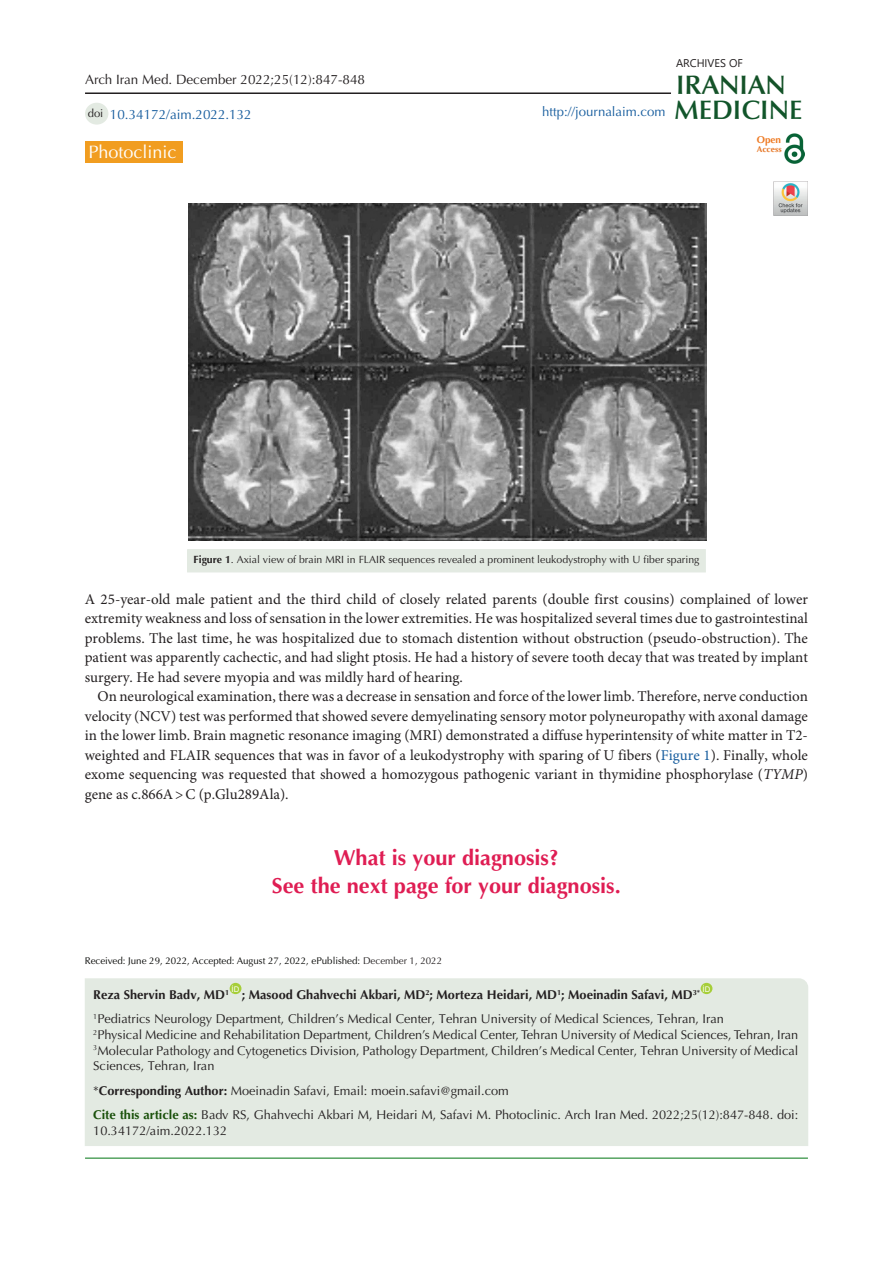
<style>
.page{position:relative;width:893px;height:1263px;background:#fff}
.page>*{position:absolute;margin:0;border:0;box-sizing:border-box;transform-origin:0 0}
.t1{font:600 26.85px "Optima LT Std";color:#11552a}
.t2{font:600 26.85px "Optima LT Std";color:#145228}
.t3{font:700 21.75px "Optima LT Std";color:#df1d53}
.t4{font:18px "Optima LT Std";color:#fff}
.t5{font:15px/19.5px "Minion Pro";color:#231f20;text-align:justify}
.t6{font:13.5px "Optima LT Std";color:#231f20}
.t7{font:13.5px "Optima LT Std";color:#175d9e}
.t8{font:13.2px "Optima LT Std";color:#175d9e}
.t9{font:12.75px/15.8px "Optima LT Std";color:#231f20}
.t10{font:700 12.75px "Optima LT Std";color:#231f20}
.t11{font:11.25px "Optima LT Std";color:#231f20}
.t12{font:11.1px "Segoe UI";color:#231f20}
.t13{font:10.5px "Optima LT Std";color:#231f20}
.t14{font:700 9.9px "Optima LT Std";color:#ee7a23}
.t15{font:9.75px "Optima LT Std";color:#040503}
.t16{font:700 8.4px "Optima LT Std";color:#e67625}
.t17{font:7.8px "Arial";color:#fff}
.s1{font-weight:700}
.s2{color:#175d9e}
.s3{font-style:italic}
.s4{color:#231f20}
.s5{font-weight:700;color:#19500a}
</style>
<div class="page">
<hr style="left:85px;top:1158px;width:723px;height:1px;background:#007513">
<div style="left:85px;top:141px;width:98px;height:22px;background:#f19d20"></div>
<div style="left:85px;top:978px;width:723px;height:168px;background:#e3eae2"></div>
<div style="left:230px;top:983px;width:11px;height:11px;background:#a6ce39;border-radius:50%"></div>
<div style="left:701px;top:983px;width:11px;height:11px;background:#a6ce39;border-radius:50%"></div>
<div style="left:85px;top:103px;width:23px;height:22px;background:#e3eae2;border-radius:50%"></div>
<hr style="left:85px;top:92px;width:586px;height:2px;background:#231f20">
<img style="left:785px;top:133px;width:19px;height:31px">
<img style="left:774px;top:182px;width:34px;height:34px">
<div style="left:188px;top:550px;width:517px;height:22px;background:#e3eae2"></div>
<div style="left:187px;top:549px;width:519px;height:23px;border:2px solid #e3eae2"></div>
<img style="left:188px;top:203px;width:519px;height:337px">
<p class="t6" style="left:85px;top:72px;width:282px">Arch Iran Med. December 2022;25(12):847-848</p>
<p class="t11" style="left:88px;top:106px;width:17px">doi</p>
<p class="t7" style="left:110px;top:106px;width:143px">10.34172/aim.2022.132</p>
<p class="t4" style="left:89px;top:141px;width:90px">Photoclinic</p>
<p class="t8" style="left:542px;top:104px;width:125px">http://journalaim.com</p>
<p class="t12" style="left:676px;top:52px;width:68px">ARCHIVES OF</p>
<p class="t2" style="left:676px;top:69px;width:111px">IRANIAN</p>
<p class="t1" style="left:674px;top:94px;width:130px">MEDICINE</p>
<p class="t14" style="left:757px;top:134px;width:26px">Open</p>
<p class="t16" style="left:757px;top:144px;width:26px">Access</p>
<p class="t13" style="left:193px;top:553px;width:507px"><span class="s1">Figure 1</span>. Axial view of brain MRI in FLAIR sequences revealed a prominent leukodystrophy with U fiber sparing</p>
<p class="t5" style="left:85px;top:590px;width:725px">A 25-year-old male patient and the third child of closely related parents (double first cousins) complained of lower extremity weakness and loss of sensation in the lower extremities. He was hospitalized several times due to gastrointestinal problems. The last time, he was hospitalized due to stomach distention without obstruction (pseudo-obstruction). The patient was apparently cachectic, and had slight ptosis. He had a history of severe tooth decay that was treated by implant surgery. He had severe myopia and was mildly hard of hearing.</p>
<p class="t5" style="left:85px;top:687px;width:725px;text-indent:13px">On neurological examination, there was a decrease in sensation and force of the lower limb. Therefore, nerve conduction velocity (NCV) test was performed that showed severe demyelinating sensory motor polyneuropathy with axonal damage in the lower limb. Brain magnetic resonance imaging (MRI) demonstrated a diffuse hyperintensity of white matter in T2- weighted and FLAIR sequences that was in favor of a leukodystrophy with sparing of U fibers (<span class="s2">Figure 1</span>). Finally, whole exome sequencing was requested that showed a homozygous pathogenic variant in thymidine phosphorylase (<span class="s3">TYMP</span>) gene as c.866A&gt;C (p.Glu289Ala).</p>
<p class="t3" style="left:334px;top:845px;width:226px">What is your diagnosis?</p>
<p class="t3" style="left:272px;top:873px;width:350px">See the next page for your diagnosis.</p>
<p class="t15" style="left:85px;top:955px;width:359px">Received: June 29, 2022, Accepted: August 27, 2022, ePublished: <span class="s4">December 1, 2022</span></p>
<p class="t10" style="left:93px;top:987px;width:137px">Reza Shervin Badv, MD<sup>1</sup></p>
<p class="t17" style="left:703px;top:983px;width:9px">ID</p>
<p class="t9" style="left:93px;top:1011px;width:632px"><sup>1</sup>Pediatrics Neurology Department, Children’s Medical Center, Tehran University of Medical Sciences, Tehran, Iran</p>
<p class="t9" style="left:93px;top:1027px;width:706px"><sup>2</sup>Physical Medicine and Rehabilitation Department, Children’s Medical Center, Tehran University of Medical Sciences, Tehran, Iran</p>
<p class="t9" style="left:93px;top:1042px;width:707px"><sup>3</sup>Molecular Pathology and Cytogenetics Division, Pathology Department, Children’s Medical Center, Tehran University of Medical<br>Sciences, Tehran, Iran</p>
<p class="t9" style="left:93px;top:1082px;width:417px">*<span class="s1">Corresponding Author:</span> Moeinadin Safavi, Email: moein.safavi@gmail.com</p>
<p class="t9" style="left:93px;top:1107px;width:706px"><span class="s5">Cite this article as:</span> Badv RS, Ghahvechi Akbari M, Heidari M, Safavi M. Photoclinic. Arch Iran Med. 2022;25(12):847-848. doi:<br>10.34172/aim.2022.132</p>
<p class="t17" style="left:232px;top:983px;width:9px">ID</p>
<p class="t10" style="left:242px;top:987px;width:460px">; Masood Ghahvechi Akbari, MD<sup>2</sup>; Morteza Heidari, MD<sup>1</sup>; Moeinadin Safavi, MD<sup>3*</sup></p>
</div>
